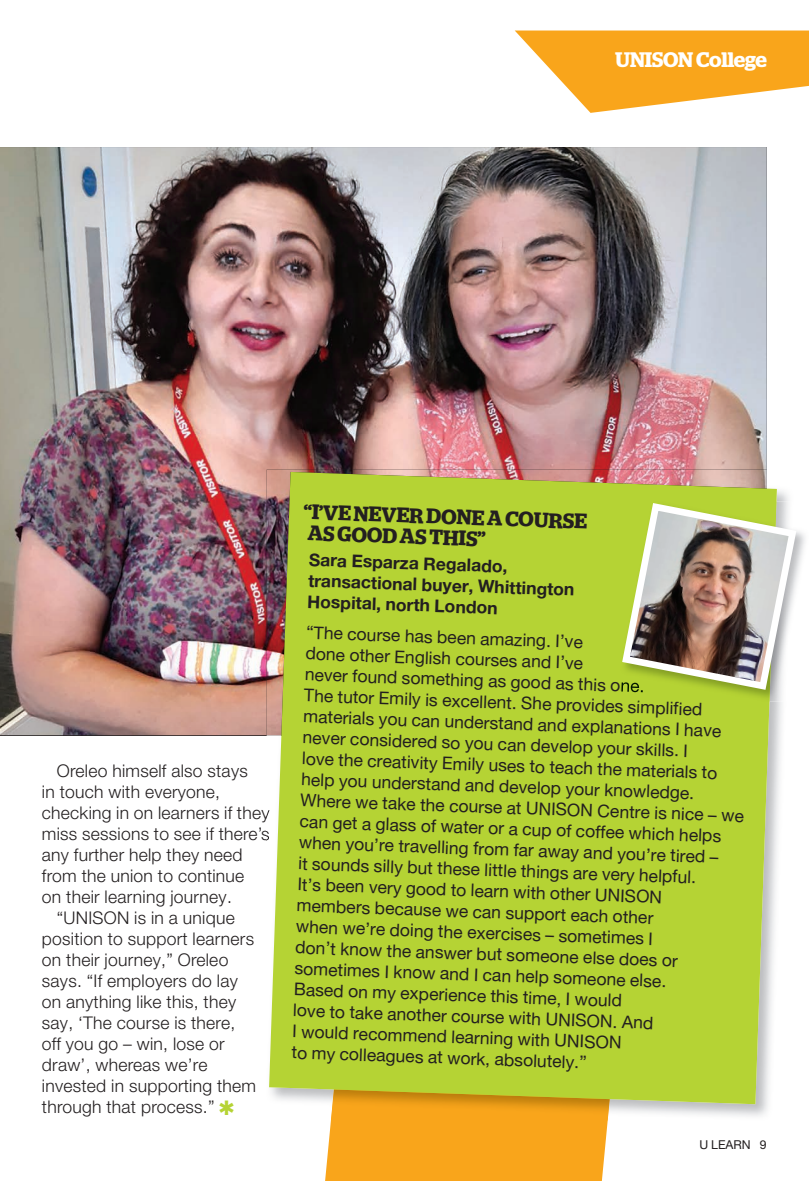
<style>
.page{position:relative;width:809px;height:1181px;background:#fff}
.page>*{position:absolute;margin:0;border:0;box-sizing:border-box;transform-origin:0 0}
.t1{font:600 21px/21px "Stag";color:#231f20}
.t2{font:600 21px "Stag";letter-spacing:-.01em;color:#fff}
.t3{font:17.5px/21px "Helvetica Neue LT Pro";color:#231f20}
.t4{font:300 17.5px "Helvetica Neue LT Pro";letter-spacing:.015em;color:#231f20}
.t5{font:700 17.5px/21px "Helvetica Neue LT Pro";color:#231f20}
.t6{font:12.25px "Helvetica Neue LT Pro";color:#231f20}
.s1{color:#b5d334}
</style>
<div class="page">
<img style="left:0;top:147px;width:766px;height:588px">
<svg style="left:515px;top:31px;width:294px;height:82px"></svg>
<div style="left:325px;top:1120px;width:283px;height:61px;background:#f9a51b"></div>
<svg style="left:267px;top:810px;width:2px;height:30px"></svg>
<img style="left:331px;top:1104px;width:278px;height:16px">
<svg style="left:269px;top:472px;width:508px;height:632px;background:#b6d03b"></svg>
<img style="left:620px;top:501px;width:156px;height:200px">
<img style="left:620px;top:679px;width:24px;height:17px">
<img style="left:620px;top:699px;width:54px;height:2px">
<img style="left:622px;top:503px;width:174px;height:187px">
<p class="t2" style="left:615px;top:47px;width:153px">UNISON College</p>
<p class="t4" style="left:57px;top:760px;width:192px">Oreleo himself also stays</p>
<p class="t4" style="left:42px;top:781px;width:180px">in touch with everyone,</p>
<p class="t4" style="left:42px;top:802px;width:229px">checking in on learners if they</p>
<p class="t4" style="left:42px;top:823px;width:229px">miss sessions to see if there’s</p>
<p class="t4" style="left:42px;top:844px;width:202px">any further help they need</p>
<p class="t4" style="left:42px;top:865px;width:204px">from the union to continue</p>
<p class="t4" style="left:42px;top:886px;width:191px">on their learning journey.</p>
<p class="t4" style="left:57px;top:907px;width:179px">“UNISON is in a unique</p>
<p class="t4" style="left:42px;top:928px;width:214px">position to support learners</p>
<p class="t4" style="left:42px;top:949px;width:188px">on their journey,” Oreleo</p>
<p class="t4" style="left:42px;top:970px;width:197px">says. “If employers do lay</p>
<p class="t4" style="left:42px;top:991px;width:196px">on anything like this, they</p>
<p class="t4" style="left:42px;top:1012px;width:195px">say, ‘The course is there,</p>
<p class="t4" style="left:42px;top:1033px;width:184px">off you go – win, lose or</p>
<p class="t4" style="left:42px;top:1054px;width:167px">draw’, whereas we’re</p>
<p class="t4" style="left:42px;top:1075px;width:216px">invested in supporting them</p>
<p class="t4" style="left:42px;top:1096px;width:194px">through that process.” <span class="s1">✱</span></p>
<p class="t1" style="left:304px;top:501px;width:285px;rotate:2deg">“I’VE NEVER DONE A COURSE<br>AS GOOD AS THIS”</p>
<p class="t5" style="left:309px;top:548px;width:268px;rotate:2deg">Sara Esparza Regalado, transactional buyer, Whittington<br>Hospital, north London</p>
<p class="t3" style="left:307px;top:621px;width:445px;rotate:2deg">“The course has been amazing. I’ve<br>done other English courses and I’ve<br>never found something as good as this one.<br>The tutor Emily is excellent. She provides simplified materials you can understand and explanations I have never considered so you can develop your skills. I<br>love the creativity Emily uses to teach the materials to help you understand and develop your knowledge.<br>Where we take the course at UNISON Centre is nice – we can get a glass of water or a cup of coffee which helps when you’re travelling from far away and you’re tired –<br>it sounds silly but these little things are very helpful.<br>It’s been very good to learn with other UNISON<br>members because we can support each other<br>when we’re doing the exercises – sometimes I<br>don’t know the answer but someone else does or sometimes I know and I can help someone else.<br>Based on my experience this time, I would<br>love to take another course with UNISON. And<br>I would recommend learning with UNISON<br>to my colleagues at work, absolutely.”</p>
<p class="t6" style="left:699px;top:1137px;width:69px">U LEARN 9</p>
</div>
